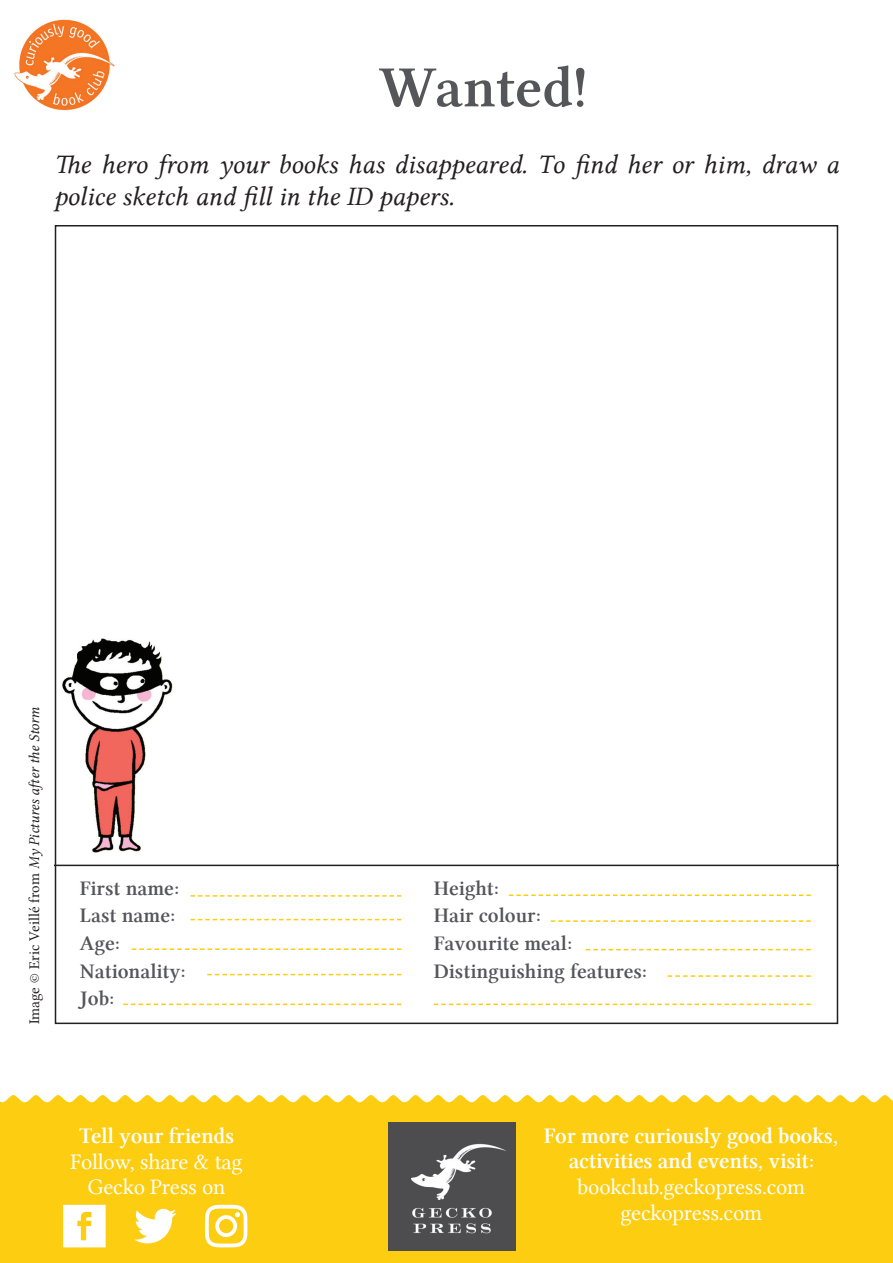
<style>
.page{position:relative;width:893px;height:1263px;background:#fff}
.page>*{position:absolute;margin:0;border:0;box-sizing:border-box;transform-origin:0 0}
.t1{font:58.5px "Lin Libertine Z";color:#555659}
.t2{font:27px/32.4px "Lin Libertine I";color:#231f20}
.t3{font:22.5px/25.5px "Lin Libertine Z";letter-spacing:-.01em;color:#fff;text-align:center}
.t4{font:22.5px/25.8px "Lin Libertine";letter-spacing:-.01em;color:#fff;text-align:center}
.t5{font:21px/27.6px "Lin Libertine Z";color:#555659}
.t6{font:15px "Lin Libertine I";color:#231f20}
.s1{font-family:"Lin Libertine"}
</style>
<div class="page">
<img style="left:14px;top:19px;width:101px;height:92px">
<div style="left:0;top:1095px;width:893px;height:168px;background:#fccd10"></div>
<img style="left:388px;top:1123px;width:127px;height:128px">
<svg style="left:134px;top:1209px;width:42px;height:34px"></svg>
<svg style="left:205px;top:1205px;width:42px;height:42px"></svg>
<svg style="left:63px;top:1205px;width:43px;height:42px"></svg>
<hr style="left:54px;top:865px;width:785px;height:1px;background:#231f20">
<svg style="left:191px;top:895px;width:210px;height:2px"></svg>
<svg style="left:191px;top:919px;width:210px;height:1px"></svg>
<svg style="left:132px;top:948px;width:269px;height:2px"></svg>
<svg style="left:207px;top:974px;width:194px;height:1px"></svg>
<svg style="left:123px;top:1003px;width:278px;height:2px"></svg>
<svg style="left:509px;top:894px;width:302px;height:2px"></svg>
<svg style="left:551px;top:920px;width:260px;height:2px"></svg>
<svg style="left:586px;top:949px;width:225px;height:1px"></svg>
<svg style="left:668px;top:975px;width:143px;height:2px"></svg>
<svg style="left:434px;top:1003px;width:377px;height:2px"></svg>
<img style="left:62px;top:638px;width:111px;height:215px">
<h1 class="t1" style="left:379px;top:54px;width:210px">Wanted!</h1>
<p class="t2" style="left:54px;top:149px;width:786px">The hero from your books has disappeared. To find her or him, draw a police sketch and fill in the ID papers.</p>
<p class="t6" style="left:26px;top:1024px;width:319px;rotate:-90deg"><span class="s1">Image © Eric Veillé from</span> My Pictures after the Storm</p>
<p class="t5" style="left:80px;top:875px;width:107px">First name:<br>Last name:<br>Age:<br>Nationality:<br>Job:</p>
<p class="t5" style="left:434px;top:875px;width:214px">Height:<br>Hair colour:<br>Favourite meal:<br>Distinguishing features:</p>
<p class="t3" style="left:79px;top:1123px;width:156px">Tell your friends</p>
<p class="t4" style="left:71px;top:1148px;width:174px">Follow, share &amp; tag<br>Gecko Press on</p>
<p class="t3" style="left:544px;top:1123px;width:296px">For more curiously good books, activities and events, visit:</p>
<p class="t4" style="left:577px;top:1174px;width:229px">bookclub.geckopress.com geckopress.com</p>
</div>
